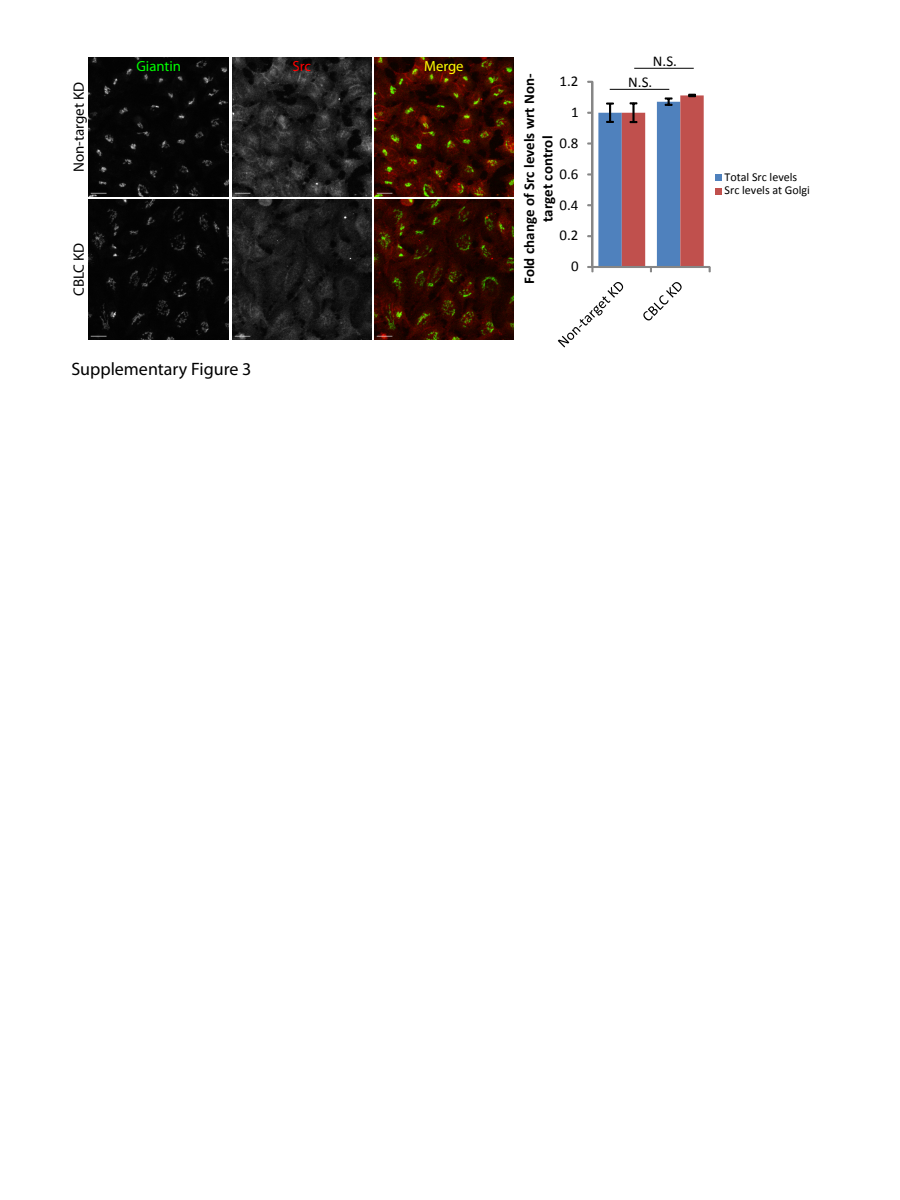
<style>
.page{position:relative;width:900px;height:1200px;background:#fff}
.page>*{position:absolute;margin:0;border:0;box-sizing:border-box;transform-origin:0 0}
.t1{font:18px "Myriad Pro";color:#000}
.t2{font:700 15px/18.3px "Calibri";color:#000;text-align:center}
.t3{font:15px "Calibri";color:#000}
.t4{font:15px "Myriad Pro";color:#000}
.t5{font:14.7px "Myriad Pro";color:#0f0}
.t6{font:14.7px "Myriad Pro";color:#ff0}
.t7{font:14.7px "Myriad Pro";color:#f00}
.t8{font:12px/13px "Calibri";letter-spacing:-.005em;color:#000}
</style>
<div class="page">
<div style="left:592px;top:82px;width:1px;height:185px;border:1px solid #868686"></div>
<svg style="left:588px;top:94px;width:122px;height:178px"></svg>
<svg style="left:558px;top:282px;width:65px;height:65px"></svg>
<svg style="left:643px;top:282px;width:39px;height:38px"></svg>
<div style="left:715px;top:175px;width:7px;height:6px;background:#4f81bd"></div>
<div style="left:715px;top:188px;width:7px;height:6px;background:#c0504d"></div>
<hr style="left:610px;top:89px;width:59px;height:1px;background:#000">
<hr style="left:634px;top:68px;width:60px;height:1px;background:#000">
<img style="left:89px;top:199px;width:140px;height:140px">
<img style="left:374px;top:199px;width:140px;height:140px">
<img style="left:232px;top:199px;width:140px;height:140px">
<img style="left:89px;top:57px;width:140px;height:140px">
<img style="left:374px;top:57px;width:140px;height:140px">
<img style="left:232px;top:57px;width:140px;height:140px">
<p class="t4" style="left:70px;top:172px;width:92px;rotate:-90deg">Non-target KD</p>
<p class="t4" style="left:70px;top:296px;width:55px;rotate:-90deg">CBLC KD</p>
<p class="t5" style="left:136px;top:57px;width:46px">Giantin</p>
<p class="t7" style="left:293px;top:57px;width:20px">Src</p>
<p class="t6" style="left:424px;top:57px;width:41px">Merge</p>
<p class="t1" style="left:71px;top:358px;width:182px">Supplementary Figure 3</p>
<p class="t2" style="left:520px;top:284px;width:212px;rotate:-90deg">Fold change of Src levels wrt Non&shy;target control</p>
<p class="t3" style="left:560px;top:72px;width:20px">1.2</p>
<p class="t3" style="left:571px;top:103px;width:9px">1</p>
<p class="t3" style="left:560px;top:133px;width:20px">0.8</p>
<p class="t3" style="left:560px;top:164px;width:20px">0.6</p>
<p class="t3" style="left:560px;top:195px;width:20px">0.4</p>
<p class="t3" style="left:560px;top:226px;width:20px">0.2</p>
<p class="t3" style="left:571px;top:257px;width:9px">0</p>
<p class="t3" style="left:653px;top:51px;width:26px">N.S.</p>
<p class="t3" style="left:628px;top:72px;width:26px">N.S.</p>
<p class="t8" style="left:725px;top:171px;width:87px">Total Src levels<br>Src levels at Golgi</p>
</div>
